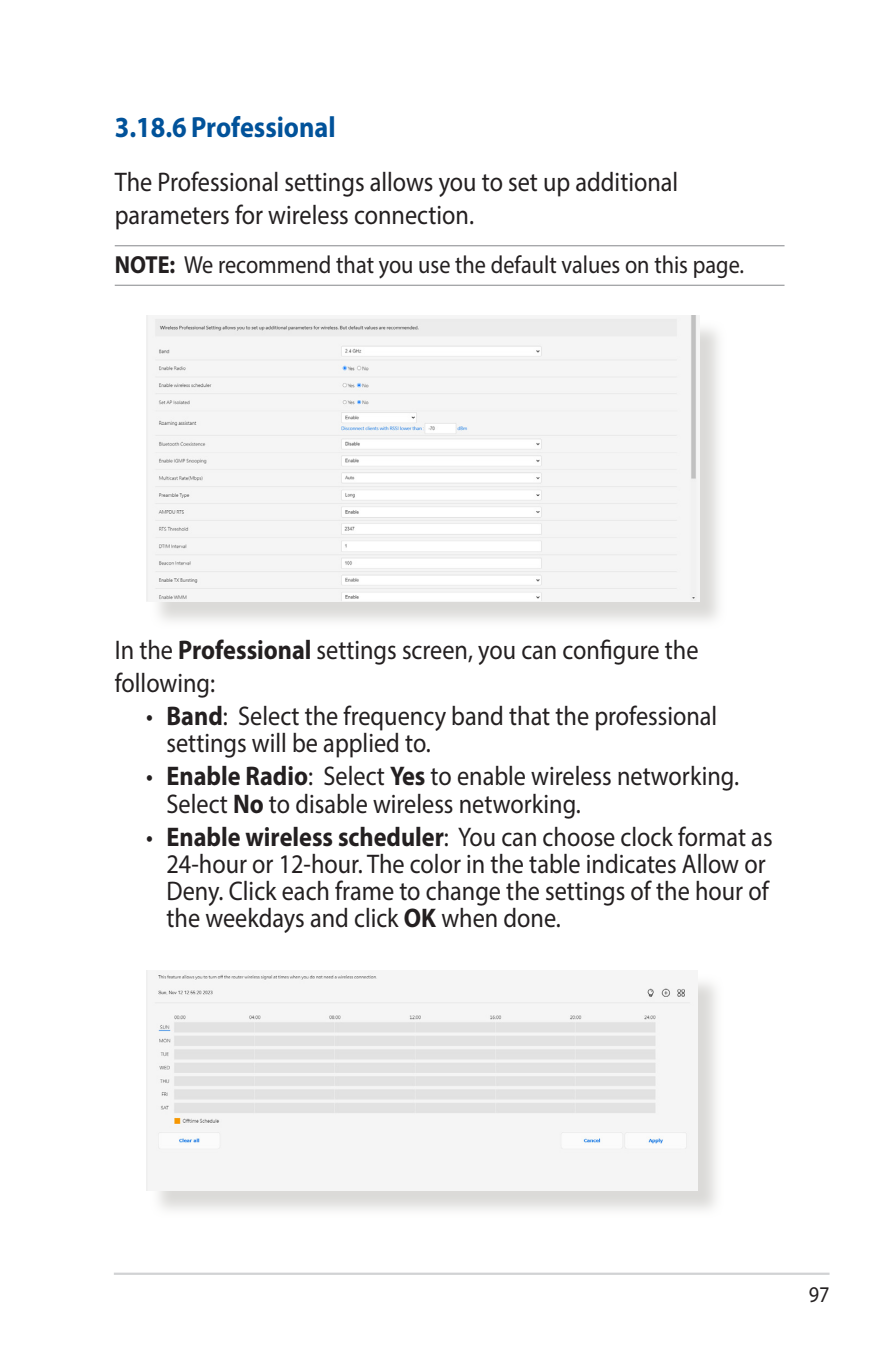
<style>
.page{position:relative;width:893px;height:1346px;background:#fff}
.page>*{position:absolute;margin:0;border:0;box-sizing:border-box;transform-origin:0 0}
.t1{font:700 29.25px "Myriad Pro";color:#01529a;scale:.9 1}
.t2{font:27px/27px "Myriad Pro";color:#231f20;scale:.9 1}
.t3{font:24.75px "Myriad Pro";color:#231f20;scale:.9 1}
.t4{font:22.5px "Myriad Pro";color:#231f20;scale:.9 1}
.s1{font-weight:700}
</style>
<div class="page">
<hr style="left:114px;top:1272px;width:715px;height:3px;background:#d1d2d4">
<hr style="left:115px;top:245px;width:669px;height:1px;background:#939598">
<hr style="left:115px;top:285px;width:669px;height:1px;background:#939598">
<div style="left:150px;top:319px;width:577px;height:311px;background:#cfcecb;opacity:.75"></div>
<img style="left:147px;top:316px;width:552px;height:285px">
<div style="left:150px;top:973px;width:575px;height:246px;background:#cfcecb;opacity:.75"></div>
<img style="left:147px;top:970px;width:550px;height:221px">
<p class="t1" style="left:115px;top:108px;width:247px">3.18.6 Professional</p>
<p class="t2" style="left:115px;top:166px;width:628px;line-height:32.4px">The Professional settings allows you to set up additional parameters for wireless connection.</p>
<p class="t3" style="left:115px;top:249px;width:701px"><span class="s1">NOTE:</span> We recommend that you use the default values on this page.</p>
<p class="t2" style="left:115px;top:634px;width:650px;line-height:32.4px">In the <span class="s1">Professional</span> settings screen, you can configure the following:</p>
<p class="t2" style="left:166px;top:702px;width:614px;text-indent:-20px">• <span class="s1">Band</span>: Select the frequency band that the professional settings will be applied to.</p>
<p class="t2" style="left:166px;top:762px;width:638px;text-indent:-20px">• <span class="s1">Enable Radio</span>: Select <span class="s1">Yes</span> to enable wireless networking.<br>Select <span class="s1">No</span> to disable wireless networking.</p>
<p class="t2" style="left:166px;top:823px;width:675px;text-indent:-20px">• <span class="s1">Enable wireless scheduler</span>: You can choose clock format as 24-hour or 12-hour. The color in the table indicates Allow or Deny. Click each frame to change the settings of the hour of the weekdays and click <span class="s1">OK</span> when done.</p>
<p class="t4" style="left:809px;top:1281px;width:25px">97</p>
</div>
